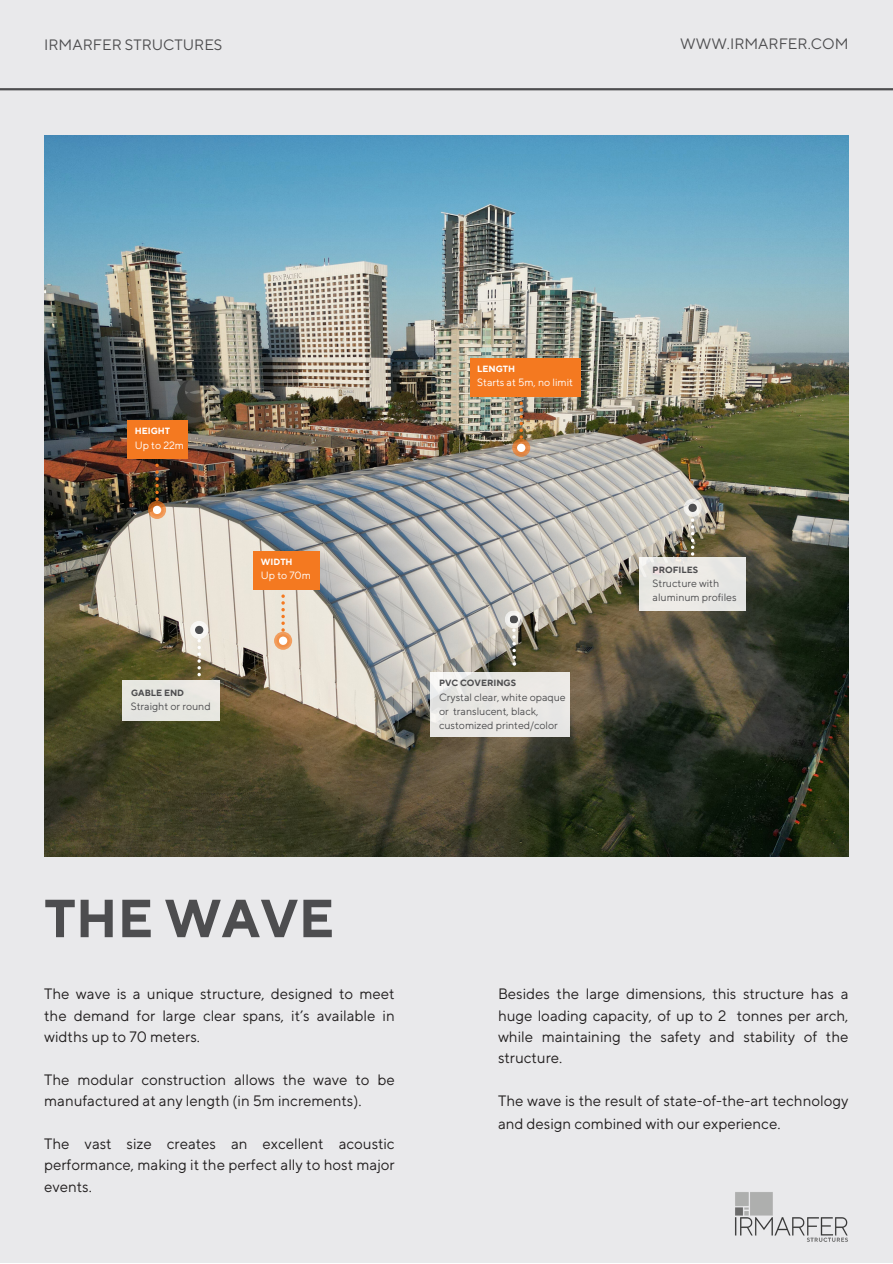
<style>
.page{position:relative;width:893px;height:1264px;background:#fff}
.page>*{position:absolute;margin:0;border:0;box-sizing:border-box;transform-origin:0 0}
.t1{font:700 53.4px "TT Norms Pro";color:#4d4d4f}
.t2{font:15px/21.3px "TT Norms Pro";color:#221f1f;text-align:justify}
.t3{font:15px "TT Norms Pro";color:#4d4d4f}
.t4{font:10.5px/14px "TT Norms Pro";color:#4d4d4f}
.t5{font:10.5px "TT Norms Pro";color:#fff}
.t6{font:700 9px "TT Norms Pro";color:#4d4d4f}
.t7{font:700 9px "TT Norms Pro";color:#fff}
</style>
<div class="page">
<div style="left:0;top:0;width:892px;height:1262px;background:#e9e9eb"></div>
<img style="left:44px;top:136px;width:804px;height:720px">
<hr style="left:0;top:88px;width:892px;height:2px;background:#4d4d4f">
<div style="left:127px;top:420px;width:61px;height:38px;background:#f47920"></div>
<svg style="left:155px;top:463px;width:4px;height:38px"></svg>
<svg style="left:148px;top:501px;width:18px;height:18px"></svg>
<svg style="left:150px;top:503px;width:14px;height:13px"></svg>
<div style="left:153px;top:506px;width:8px;height:8px;background:#fff;border-radius:50%"></div>
<div style="left:253px;top:551px;width:67px;height:38px;background:#f47920"></div>
<svg style="left:281px;top:594px;width:4px;height:37px"></svg>
<svg style="left:274px;top:631px;width:18px;height:19px"></svg>
<svg style="left:276px;top:634px;width:14px;height:13px"></svg>
<div style="left:279px;top:636px;width:8px;height:9px;background:#fff;border-radius:50%"></div>
<div style="left:469px;top:358px;width:111px;height:38px;background:#f47920"></div>
<svg style="left:519px;top:401px;width:4px;height:38px"></svg>
<svg style="left:512px;top:439px;width:18px;height:18px"></svg>
<svg style="left:514px;top:441px;width:14px;height:13px"></svg>
<div style="left:517px;top:443px;width:8px;height:9px;background:#fff;border-radius:50%"></div>
<div style="left:430px;top:672px;width:140px;height:64px;background:#eae8e5"></div>
<svg style="left:512px;top:628px;width:4px;height:37px"></svg>
<svg style="left:504px;top:610px;width:19px;height:18px"></svg>
<svg style="left:507px;top:612px;width:13px;height:14px"></svg>
<div style="left:509px;top:615px;width:9px;height:8px;background:#4d4d4f;border-radius:50%"></div>
<div style="left:639px;top:557px;width:106px;height:53px;background:#ebe9e4"></div>
<svg style="left:691px;top:518px;width:3px;height:37px"></svg>
<svg style="left:683px;top:499px;width:18px;height:18px"></svg>
<svg style="left:686px;top:501px;width:13px;height:13px"></svg>
<div style="left:688px;top:503px;width:8px;height:9px;background:#4d4d4f;border-radius:50%"></div>
<img style="left:735px;top:1192px;width:113px;height:50px">
<div style="left:122px;top:680px;width:97px;height:40px;background:#e6e7e1"></div>
<svg style="left:197px;top:639px;width:4px;height:37px"></svg>
<div style="left:190px;top:621px;width:18px;height:18px;background:#f8f5f1;border-radius:50%"></div>
<svg style="left:192px;top:623px;width:14px;height:13px"></svg>
<div style="left:195px;top:626px;width:8px;height:8px;background:#4d4d4f;border-radius:50%"></div>
<p class="t3" style="left:44px;top:36px;width:180px">IRMARFER STRUCTURES</p>
<p class="t3" style="left:680px;top:35px;width:170px">WWW.IRMARFER.COM</p>
<p class="t7" style="left:135px;top:425px;width:37px">HEIGHT</p>
<p class="t5" style="left:135px;top:438px;width:51px">Up to 22m</p>
<p class="t6" style="left:131px;top:687px;width:55px">GABLE END</p>
<p class="t4" style="left:131px;top:699px;width:81px">Straight or round</p>
<p class="t7" style="left:261px;top:556px;width:33px">WIDTH</p>
<p class="t5" style="left:261px;top:569px;width:52px">Up to 70m</p>
<p class="t7" style="left:477px;top:363px;width:39px">LENGTH</p>
<p class="t5" style="left:477px;top:376px;width:97px">Starts at 5m, no limit</p>
<p class="t6" style="left:439px;top:677px;width:78px">PVC COVERINGS</p>
<p class="t4" style="left:439px;top:690px;width:128px">Crystal clear, white opaque or translucent, black, customized printed/color</p>
<p class="t6" style="left:652px;top:564px;width:47px">PROFILES</p>
<p class="t4" style="left:652px;top:576px;width:68px">Structure with</p>
<p class="t4" style="left:652px;top:590px;width:85px">aluminum profiles</p>
<p class="t1" style="left:44px;top:886px;width:291px">THE WAVE</p>
<p class="t2" style="left:44px;top:984px;width:352px">The wave is a unique structure, designed to meet the demand for large clear spans, it’s available in widths up to 70 meters.</p>
<p class="t2" style="left:44px;top:1069px;width:352px">The modular construction allows the wave to be manufactured at any length (in 5m increments).</p>
<p class="t2" style="left:44px;top:1133px;width:352px">The vast size creates an excellent acoustic performance, making it the perfect ally to host major events.</p>
<p class="t2" style="left:498px;top:984px;width:352px">Besides the large dimensions, this structure has a huge loading capacity, of up to 2 tonnes per arch, while maintaining the safety and stability of the structure.</p>
<p class="t2" style="left:498px;top:1090px;width:352px;line-height:22.5px">The wave is the result of state-of-the-art technology and design combined with our experience.</p>
</div>
